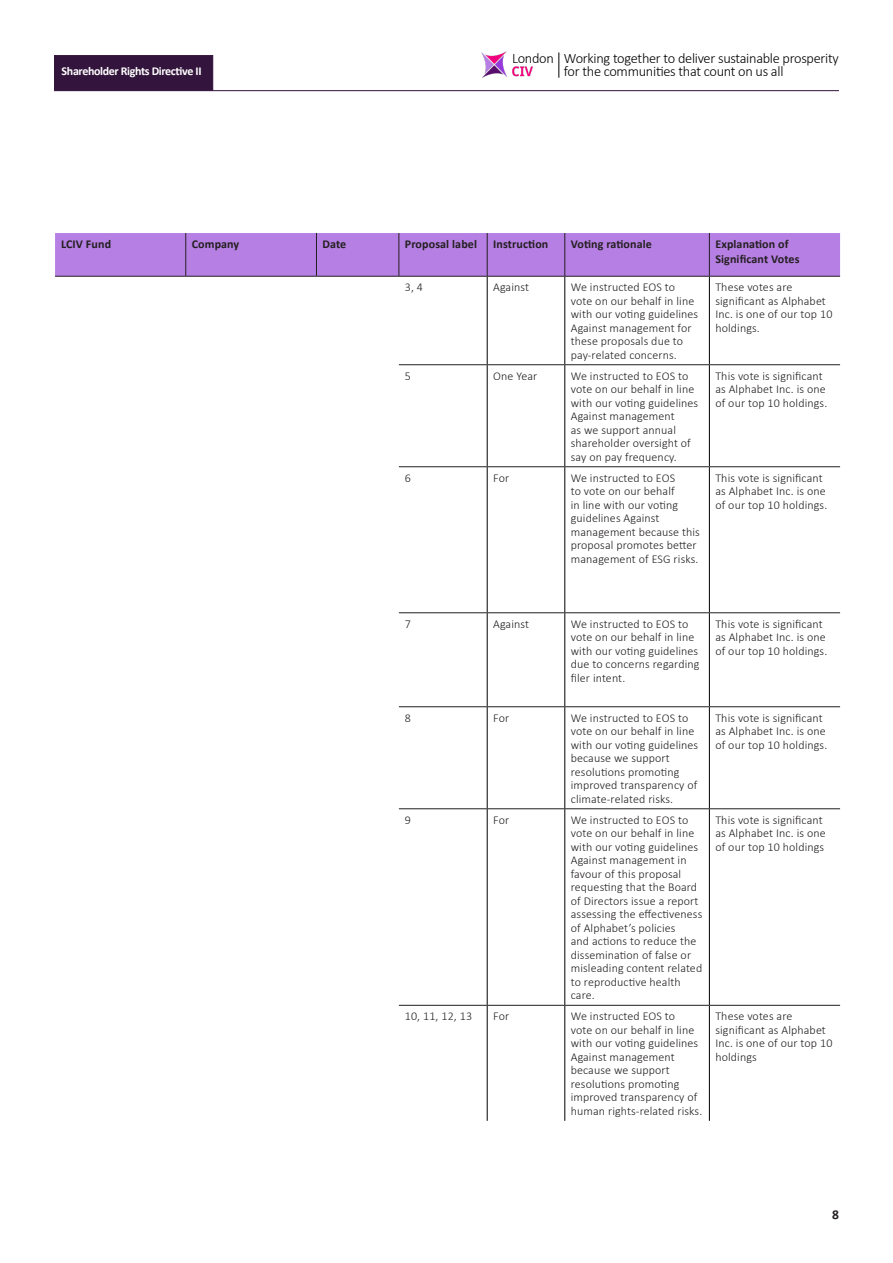
<style>
.page{position:relative;width:893px;height:1263px;background:#fff}
.page>*{position:absolute;margin:0;border:0;box-sizing:border-box;transform-origin:0 0}
.t1{font:300 14.4px "Calibri";letter-spacing:-.02em;color:#000}
.t2{font:700 13.5px "Calibri";color:#231f20}
.Copy{font:300 12px/13.5px "Calibri";letter-spacing:.01em;color:#231f20}
.Copy-2{font:700 12px/15px "Calibri";letter-spacing:.01em;color:#231f20}
.t3{font:700 12px "Calibri";letter-spacing:-.03em;color:#fff}
</style>
<div class="page">
<img style="left:481px;top:52px;width:26px;height:26px">
<img style="left:512px;top:66px;width:21px;height:11px">
<svg style="left:559px;top:52px;width:1px;height:26px"></svg>
<hr style="left:54px;top:90px;width:785px;height:1px;background:#33143d">
<div style="left:54px;top:55px;width:159px;height:36px;background:#33143d"></div>
<div style="left:55px;top:233px;width:785px;height:43px;background:#b67fe3"></div>
<hr style="left:185px;top:233px;width:1px;height:43px;background:#231f20">
<hr style="left:316px;top:233px;width:1px;height:43px;background:#231f20">
<hr style="left:398px;top:233px;width:1px;height:43px;background:#231f20">
<hr style="left:487px;top:233px;width:1px;height:43px;background:#231f20">
<hr style="left:564px;top:233px;width:1px;height:43px;background:#231f20">
<hr style="left:709px;top:233px;width:1px;height:43px;background:#231f20">
<hr style="left:399px;top:276px;width:88px;height:1px;background:#231f20">
<hr style="left:487px;top:276px;width:78px;height:1px;background:#231f20">
<hr style="left:565px;top:276px;width:144px;height:1px;background:#231f20">
<hr style="left:709px;top:276px;width:131px;height:1px;background:#231f20">
<hr style="left:487px;top:277px;width:1px;height:87px;background:#000">
<hr style="left:564px;top:277px;width:1px;height:87px;background:#000">
<hr style="left:709px;top:277px;width:1px;height:87px;background:#000">
<hr style="left:399px;top:364px;width:88px;height:1px;background:#231f20">
<hr style="left:487px;top:364px;width:78px;height:1px;background:#231f20">
<hr style="left:565px;top:364px;width:144px;height:1px;background:#231f20">
<hr style="left:709px;top:364px;width:131px;height:1px;background:#231f20">
<hr style="left:487px;top:365px;width:1px;height:101px;background:#000">
<hr style="left:564px;top:365px;width:1px;height:101px;background:#000">
<hr style="left:709px;top:365px;width:1px;height:101px;background:#000">
<hr style="left:487px;top:467px;width:1px;height:145px;background:#000">
<hr style="left:564px;top:467px;width:1px;height:145px;background:#000">
<hr style="left:709px;top:467px;width:1px;height:145px;background:#000">
<hr style="left:399px;top:466px;width:88px;height:1px;background:#231f20">
<hr style="left:487px;top:466px;width:78px;height:1px;background:#231f20">
<hr style="left:565px;top:466px;width:144px;height:1px;background:#231f20">
<hr style="left:709px;top:466px;width:131px;height:1px;background:#231f20">
<hr style="left:399px;top:612px;width:88px;height:1px;background:#231f20">
<hr style="left:487px;top:612px;width:78px;height:1px;background:#231f20">
<hr style="left:565px;top:612px;width:144px;height:1px;background:#231f20">
<hr style="left:709px;top:612px;width:131px;height:1px;background:#231f20">
<hr style="left:487px;top:613px;width:1px;height:93px;background:#000">
<hr style="left:564px;top:613px;width:1px;height:93px;background:#000">
<hr style="left:709px;top:613px;width:1px;height:93px;background:#000">
<hr style="left:399px;top:706px;width:88px;height:1px;background:#231f20">
<hr style="left:487px;top:706px;width:78px;height:1px;background:#231f20">
<hr style="left:565px;top:706px;width:144px;height:1px;background:#231f20">
<hr style="left:709px;top:706px;width:131px;height:1px;background:#231f20">
<hr style="left:399px;top:808px;width:88px;height:1px;background:#231f20">
<hr style="left:487px;top:808px;width:78px;height:1px;background:#231f20">
<hr style="left:565px;top:808px;width:144px;height:1px;background:#231f20">
<hr style="left:709px;top:808px;width:131px;height:1px;background:#231f20">
<hr style="left:487px;top:707px;width:1px;height:101px;background:#000">
<hr style="left:564px;top:707px;width:1px;height:101px;background:#000">
<hr style="left:709px;top:707px;width:1px;height:101px;background:#000">
<hr style="left:487px;top:809px;width:1px;height:196px;background:#000">
<hr style="left:564px;top:809px;width:1px;height:196px;background:#000">
<hr style="left:709px;top:809px;width:1px;height:196px;background:#000">
<hr style="left:399px;top:1005px;width:88px;height:1px;background:#231f20">
<hr style="left:487px;top:1005px;width:78px;height:1px;background:#231f20">
<hr style="left:565px;top:1005px;width:144px;height:1px;background:#231f20">
<hr style="left:709px;top:1005px;width:131px;height:1px;background:#231f20">
<hr style="left:487px;top:1006px;width:1px;height:115px;background:#000">
<hr style="left:564px;top:1006px;width:1px;height:115px;background:#000">
<hr style="left:709px;top:1006px;width:1px;height:115px;background:#000">
<hr style="left:55px;top:276px;width:131px;height:1px;background:#231f20">
<hr style="left:186px;top:276px;width:130px;height:1px;background:#231f20">
<hr style="left:316px;top:276px;width:83px;height:1px;background:#231f20">
<p class="t1" style="left:512px;top:50px;width:43px">London</p>
<p class="t1" style="left:564px;top:50px;width:276px">Working together to deliver sustainable prosperity</p>
<p class="t3" style="left:62px;top:62px;width:141px">Shareholder Rights Directive II</p>
<p class="t1" style="left:564px;top:62px;width:221px">for the communities that count on us all</p>
<p class="Copy-2" style="left:61px;top:236px;width:52px">LCIV Fund</p>
<p class="Copy-2" style="left:192px;top:236px;width:49px">Company</p>
<p class="Copy-2" style="left:322px;top:236px;width:25px">Date</p>
<p class="Copy-2" style="left:405px;top:236px;width:74px">Proposal label</p>
<p class="Copy-2" style="left:493px;top:236px;width:57px">Instruction</p>
<p class="Copy-2" style="left:571px;top:236px;width:83px">Voting rationale</p>
<p class="Copy-2" style="left:715px;top:236px;width:86px">Explanation of<br>Significant Votes</p>
<p class="Copy" style="left:405px;top:280px;width:20px">3, 4</p>
<p class="Copy" style="left:493px;top:280px;width:37px">Against</p>
<p class="Copy" style="left:571px;top:280px;width:129px">We instructed EOS to vote on our behalf in line with our voting guidelines<br>Against management for these proposals due to pay-related concerns.</p>
<p class="Copy" style="left:715px;top:280px;width:119px">These votes are significant as Alphabet<br>Inc. is one of our top 10 holdings.</p>
<p class="Copy" style="left:405px;top:369px;width:8px">5</p>
<p class="Copy" style="left:493px;top:369px;width:46px">One Year</p>
<p class="Copy" style="left:571px;top:369px;width:129px">We instructed to EOS to vote on our behalf in line with our voting guidelines<br>Against management<br>as we support annual shareholder oversight of say on pay frequency.</p>
<p class="Copy" style="left:715px;top:369px;width:113px">This vote is significant as Alphabet Inc. is one of our top 10 holdings.</p>
<p class="Copy" style="left:405px;top:471px;width:8px">6</p>
<p class="Copy" style="left:493px;top:471px;width:17px">For</p>
<p class="Copy" style="left:571px;top:471px;width:131px">We instructed to EOS<br>to vote on our behalf<br>in line with our voting guidelines Against management because this proposal promotes better management of ESG risks.</p>
<p class="Copy" style="left:715px;top:471px;width:113px">This vote is significant as Alphabet Inc. is one of our top 10 holdings.</p>
<p class="Copy" style="left:405px;top:617px;width:8px">7</p>
<p class="Copy" style="left:493px;top:617px;width:37px">Against</p>
<p class="Copy" style="left:571px;top:617px;width:130px">We instructed to EOS to vote on our behalf in line with our voting guidelines due to concerns regarding filer intent.</p>
<p class="Copy" style="left:715px;top:617px;width:113px">This vote is significant as Alphabet Inc. is one of our top 10 holdings.</p>
<p class="Copy" style="left:405px;top:711px;width:8px">8</p>
<p class="Copy" style="left:493px;top:711px;width:17px">For</p>
<p class="Copy" style="left:571px;top:711px;width:129px">We instructed to EOS to vote on our behalf in line with our voting guidelines because we support resolutions promoting improved transparency of climate-related risks.</p>
<p class="Copy" style="left:715px;top:711px;width:113px">This vote is significant as Alphabet Inc. is one of our top 10 holdings.</p>
<p class="Copy" style="left:405px;top:813px;width:8px">9</p>
<p class="Copy" style="left:493px;top:813px;width:17px">For</p>
<p class="Copy" style="left:571px;top:813px;width:133px">We instructed to EOS to vote on our behalf in line with our voting guidelines<br>Against management in favour of this proposal requesting that the Board of Directors issue a report assessing the effectiveness of Alphabet’s policies<br>and actions to reduce the dissemination of false or misleading content related to reproductive health care.</p>
<p class="Copy" style="left:715px;top:813px;width:112px">This vote is significant as Alphabet Inc. is one of our top 10 holdings</p>
<p class="Copy" style="left:405px;top:1009px;width:69px">10, 11, 12, 13</p>
<p class="Copy" style="left:493px;top:1009px;width:17px">For</p>
<p class="Copy" style="left:571px;top:1009px;width:133px">We instructed EOS to<br>vote on our behalf in line with our voting guidelines<br>Against management because we support resolutions promoting improved transparency of human rights-related risks.</p>
<p class="Copy" style="left:715px;top:1009px;width:119px">These votes are significant as Alphabet<br>Inc. is one of our top 10 holdings</p>
<p class="t2" style="left:832px;top:1205px;width:8px">8</p>
</div>
